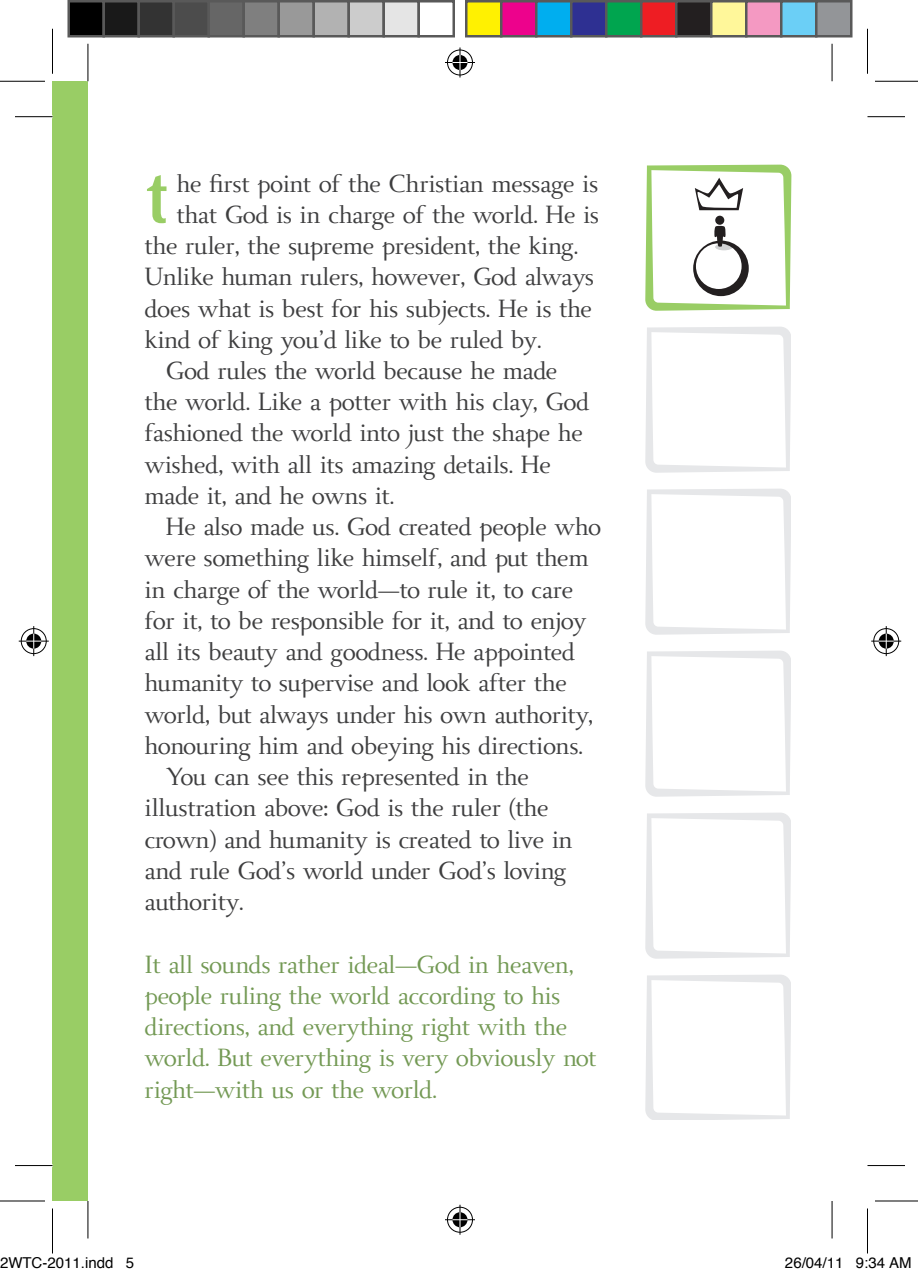
<style>
.page{position:relative;width:920px;height:1276px;background:#fff}
.page>*{position:absolute;margin:0;border:0;box-sizing:border-box;transform-origin:0 0}
.t1{font:700 77.5px "Formica";color:#99cd65}
.t2{font:26.25px "Belen";letter-spacing:-.02em;color:#3e3e3f}
.t3{font:26.25px/31.2px "Belen";letter-spacing:-.02em;color:#739954}
.t4{font:15px "Helvetica";color:#000}
</style>
<div class="page">
<div style="left:52px;top:81px;width:36px;height:1120px;background:#99cd65"></div>
<svg style="left:645px;top:165px;width:146px;height:146px"></svg>
<svg style="left:645px;top:651px;width:145px;height:146px"></svg>
<svg style="left:645px;top:489px;width:145px;height:146px"></svg>
<svg style="left:645px;top:813px;width:145px;height:146px"></svg>
<svg style="left:645px;top:975px;width:145px;height:145px"></svg>
<svg style="left:645px;top:327px;width:145px;height:146px"></svg>
<svg style="left:831px;top:44px;width:1px;height:37px"></svg>
<svg style="left:831px;top:1201px;width:1px;height:37px"></svg>
<hr style="left:15px;top:116px;width:37px;height:1px;background:#000">
<hr style="left:867px;top:116px;width:38px;height:1px;background:#000">
<hr style="left:15px;top:1165px;width:37px;height:1px;background:#000">
<hr style="left:867px;top:1165px;width:38px;height:1px;background:#000">
<hr style="left:88px;top:44px;width:1px;height:37px;background:#000">
<hr style="left:88px;top:1201px;width:1px;height:37px;background:#000">
<hr style="left:832px;top:44px;width:1px;height:37px;background:#000">
<hr style="left:832px;top:1201px;width:1px;height:37px;background:#000">
<hr style="left:0;top:81px;width:45px;height:1px;background:#000">
<hr style="left:875px;top:81px;width:43px;height:1px;background:#000">
<hr style="left:0;top:1201px;width:45px;height:1px;background:#000">
<hr style="left:875px;top:1201px;width:43px;height:1px;background:#000">
<hr style="left:52px;top:29px;width:1px;height:45px;background:#000">
<hr style="left:52px;top:1208px;width:1px;height:45px;background:#000">
<hr style="left:867px;top:29px;width:1px;height:45px;background:#000">
<hr style="left:867px;top:1208px;width:1px;height:45px;background:#000">
<div style="left:446px;top:48px;width:28px;height:29px;border:3px solid #fff;border-radius:50%"></div>
<hr style="left:445px;top:61px;width:30px;height:3px;background:#fff">
<svg style="left:458px;top:48px;width:4px;height:30px"></svg>
<div style="left:451px;top:53px;width:18px;height:19px;border:3px solid #fff;border-radius:50%"></div>
<div style="left:447px;top:50px;width:26px;height:25px;border:1px solid #000;border-radius:50%"></div>
<hr style="left:445px;top:62px;width:30px;height:1px;background:#000">
<hr style="left:460px;top:48px;width:1px;height:30px;background:#000">
<svg style="left:452px;top:55px;width:15px;height:15px"></svg>
<div style="left:446px;top:1206px;width:28px;height:28px;border:3px solid #fff;border-radius:50%"></div>
<hr style="left:445px;top:1218px;width:30px;height:3px;background:#fff">
<svg style="left:458px;top:1205px;width:4px;height:30px"></svg>
<div style="left:451px;top:1211px;width:18px;height:18px;border:3px solid #fff;border-radius:50%"></div>
<div style="left:447px;top:1207px;width:26px;height:25px;border:1px solid #000;border-radius:50%"></div>
<hr style="left:445px;top:1219px;width:30px;height:1px;background:#000">
<hr style="left:460px;top:1205px;width:1px;height:30px;background:#000">
<svg style="left:452px;top:1212px;width:15px;height:15px"></svg>
<div style="left:20px;top:627px;width:28px;height:28px;border:3px solid #fff;border-radius:50%"></div>
<hr style="left:19px;top:640px;width:30px;height:3px;background:#fff">
<hr style="left:32px;top:626px;width:3px;height:30px;background:#fff">
<div style="left:25px;top:632px;width:18px;height:18px;border:3px solid #fff;border-radius:50%"></div>
<div style="left:21px;top:628px;width:26px;height:26px;border:1px solid #000;border-radius:50%"></div>
<hr style="left:19px;top:641px;width:30px;height:1px;background:#000">
<hr style="left:33px;top:626px;width:1px;height:30px;background:#000">
<svg style="left:26px;top:634px;width:15px;height:15px"></svg>
<div style="left:872px;top:627px;width:28px;height:28px;border:3px solid #fff;border-radius:50%"></div>
<hr style="left:871px;top:640px;width:30px;height:3px;background:#fff">
<hr style="left:885px;top:626px;width:3px;height:30px;background:#fff">
<div style="left:877px;top:632px;width:18px;height:18px;border:3px solid #fff;border-radius:50%"></div>
<div style="left:873px;top:628px;width:26px;height:26px;border:1px solid #000;border-radius:50%"></div>
<hr style="left:871px;top:641px;width:30px;height:1px;background:#000">
<hr style="left:886px;top:626px;width:1px;height:30px;background:#000">
<svg style="left:879px;top:634px;width:15px;height:15px"></svg>
<div style="left:69px;top:1px;width:35px;height:35px;background:#000"></div>
<div style="left:67px;top:1px;width:38px;height:37px;border:2px solid #595959"></div>
<div style="left:104px;top:1px;width:35px;height:35px;background:#191919"></div>
<div style="left:102px;top:1px;width:38px;height:37px;border:2px solid #595959"></div>
<div style="left:139px;top:1px;width:35px;height:35px;background:#333"></div>
<div style="left:137px;top:1px;width:38px;height:37px;border:2px solid #595959"></div>
<div style="left:174px;top:1px;width:35px;height:35px;background:#4c4c4c"></div>
<div style="left:172px;top:1px;width:38px;height:37px;border:2px solid #595959"></div>
<div style="left:209px;top:1px;width:35px;height:35px;background:#666"></div>
<div style="left:207px;top:1px;width:38px;height:37px;border:2px solid #595959"></div>
<div style="left:244px;top:1px;width:35px;height:35px;background:#7f7f7f"></div>
<div style="left:242px;top:1px;width:38px;height:37px;border:2px solid #595959"></div>
<div style="left:279px;top:1px;width:35px;height:35px;background:#999"></div>
<div style="left:277px;top:1px;width:38px;height:37px;border:2px solid #595959"></div>
<div style="left:314px;top:1px;width:35px;height:35px;background:#b2b2b2"></div>
<div style="left:312px;top:1px;width:38px;height:37px;border:2px solid #595959"></div>
<div style="left:349px;top:1px;width:35px;height:35px;background:#ccc"></div>
<div style="left:347px;top:1px;width:38px;height:37px;border:2px solid #595959"></div>
<div style="left:384px;top:1px;width:35px;height:35px;background:#e5e5e5"></div>
<div style="left:382px;top:1px;width:38px;height:37px;border:2px solid #595959"></div>
<div style="left:417px;top:1px;width:38px;height:37px;border:2px solid #595959"></div>
<div style="left:466px;top:1px;width:35px;height:35px;background:#fff101"></div>
<div style="left:465px;top:1px;width:37px;height:37px;border:2px solid #595959"></div>
<div style="left:501px;top:1px;width:35px;height:35px;background:#ed028c"></div>
<div style="left:500px;top:1px;width:37px;height:37px;border:2px solid #595959"></div>
<div style="left:536px;top:1px;width:35px;height:35px;background:#00aeef"></div>
<div style="left:535px;top:1px;width:37px;height:37px;border:2px solid #595959"></div>
<div style="left:571px;top:1px;width:35px;height:35px;background:#2e3092"></div>
<div style="left:570px;top:1px;width:37px;height:37px;border:2px solid #595959"></div>
<div style="left:606px;top:1px;width:35px;height:35px;background:#00a54f"></div>
<div style="left:605px;top:1px;width:37px;height:37px;border:2px solid #595959"></div>
<div style="left:641px;top:1px;width:35px;height:35px;background:#ee1d23"></div>
<div style="left:640px;top:1px;width:37px;height:37px;border:2px solid #595959"></div>
<div style="left:676px;top:1px;width:35px;height:35px;background:#231f20"></div>
<div style="left:675px;top:1px;width:37px;height:37px;border:2px solid #595959"></div>
<div style="left:711px;top:1px;width:35px;height:35px;background:#fff79a"></div>
<div style="left:710px;top:1px;width:37px;height:37px;border:2px solid #595959"></div>
<div style="left:746px;top:1px;width:35px;height:35px;background:#f499c2"></div>
<div style="left:745px;top:1px;width:37px;height:37px;border:2px solid #595959"></div>
<div style="left:781px;top:1px;width:35px;height:35px;background:#6bcff6"></div>
<div style="left:780px;top:1px;width:37px;height:37px;border:2px solid #595959"></div>
<div style="left:816px;top:1px;width:35px;height:35px;background:#939598"></div>
<div style="left:815px;top:1px;width:37px;height:37px;border:2px solid #595959"></div>
<h1 class="t1" style="left:145px;top:150px;width:26px">t</h1>
<p class="t2" style="left:177px;top:169px;width:423px">he first point of the Christian message is</p>
<p class="t2" style="left:177px;top:200px;width:424px">that God is in charge of the world. He is</p>
<p class="t2" style="left:145px;top:232px;width:436px">the ruler, the supreme president, the king.</p>
<p class="t2" style="left:145px;top:263px;width:451px">Unlike human rulers, however, God always</p>
<p class="t2" style="left:145px;top:294px;width:449px">does what is best for his subjects. He is the</p>
<p class="t2" style="left:145px;top:325px;width:399px">kind of king you’d like to be ruled by.</p>
<p class="t2" style="left:166px;top:356px;width:393px">God rules the world because he made</p>
<p class="t2" style="left:145px;top:388px;width:446px">the world. Like a potter with his clay, God</p>
<p class="t2" style="left:145px;top:419px;width:440px">fashioned the world into just the shape he</p>
<p class="t2" style="left:145px;top:450px;width:408px">wished, with all its amazing details. He</p>
<p class="t2" style="left:145px;top:481px;width:252px">made it, and he owns it.</p>
<p class="t2" style="left:166px;top:513px;width:437px">He also made us. God created people who</p>
<p class="t2" style="left:145px;top:544px;width:446px">were something like himself, and put them</p>
<p class="t2" style="left:145px;top:575px;width:430px">in charge of the world—to rule it, to care</p>
<p class="t2" style="left:145px;top:606px;width:443px">for it, to be responsible for it, and to enjoy</p>
<p class="t2" style="left:145px;top:638px;width:432px">all its beauty and goodness. He appointed</p>
<p class="t2" style="left:145px;top:669px;width:424px">humanity to supervise and look after the</p>
<p class="t2" style="left:145px;top:700px;width:450px">world, but always under his own authority,</p>
<p class="t2" style="left:145px;top:731px;width:440px">honouring him and obeying his directions.</p>
<p class="t2" style="left:166px;top:763px;width:365px">You can see this represented in the</p>
<p class="t2" style="left:145px;top:794px;width:406px">illustration above: God is the ruler (the</p>
<p class="t2" style="left:145px;top:825px;width:430px">crown) and humanity is created to live in</p>
<p class="t2" style="left:145px;top:856px;width:424px">and rule God’s world under God’s loving</p>
<p class="t2" style="left:145px;top:888px;width:101px">authority.</p>
<p class="t3" style="left:145px;top:950px;width:454px">It all sounds rather ideal—God in heaven, people ruling the world according to his directions, and everything right with the world. But everything is very obviously not right—with us or the world.</p>
<p class="t4" style="left:0;top:1257px;width:136px">2WTC-2011.indd 5</p>
<p class="t4" style="left:785px;top:1257px;width:128px">26/04/11 9:34 AM</p>
</div>
